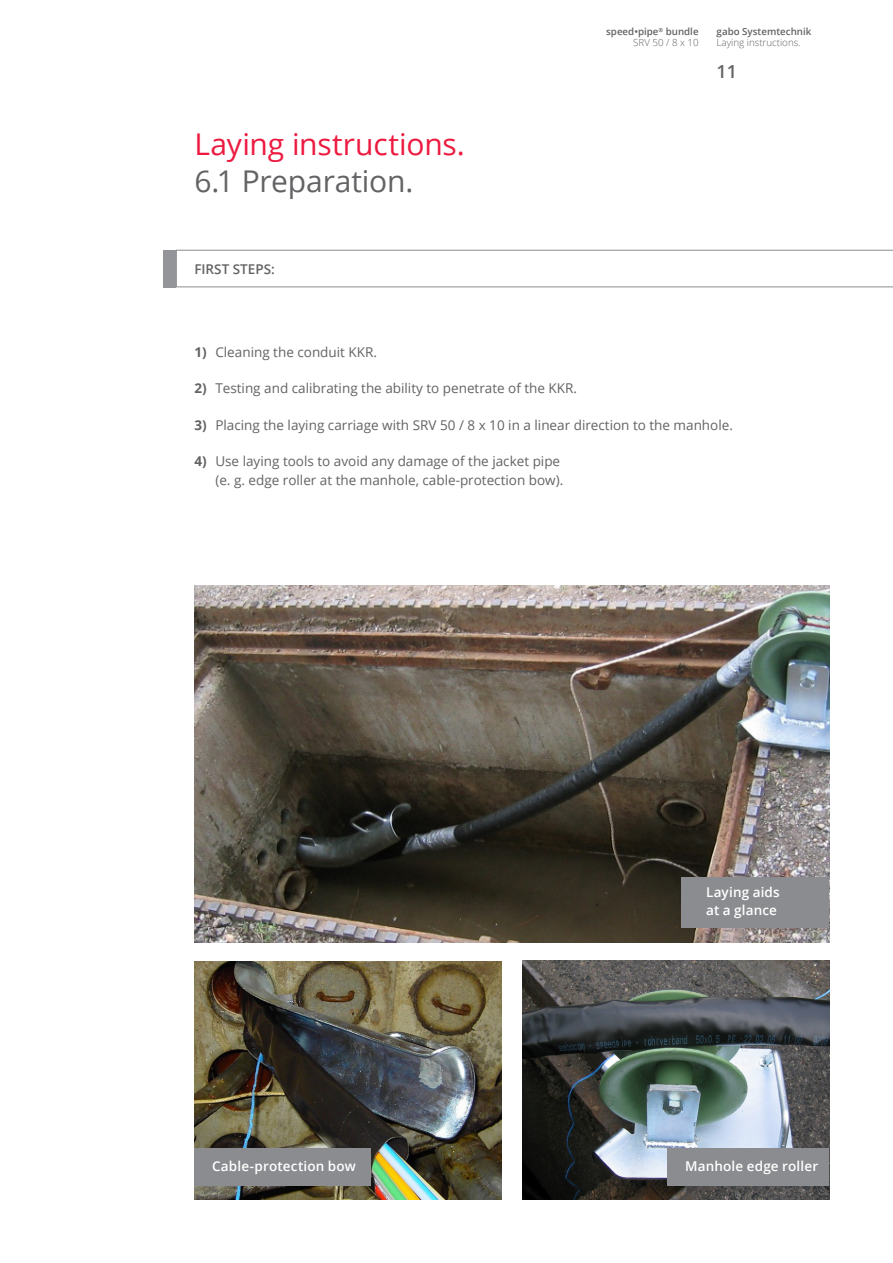
<style>
.page{position:relative;width:893px;height:1263px;background:#fff}
.page>*{position:absolute;margin:0;border:0;box-sizing:border-box;transform-origin:0 0}
.t1{font:30px "Open Sans";letter-spacing:-.005em;color:#ed1a40}
.t2{font:30px "Open Sans";letter-spacing:-.005em;color:#636366}
.t3{font:600 18px "Open Sans";color:#636366}
.t4{font:13.5px "Open Sans";color:#636366}
.t5{font:600 13.5px "Open Sans";letter-spacing:.01em;color:#fff}
.t6{font:600 13.5px "Open Sans";color:#636366}
.t7{font:600 9.75px/11.2px "Open Sans";color:#636366;text-align:right}
.t8{font:300 9.75px "Open Sans";color:#636366}
.s1{font-weight:300}
.s2{font-weight:700}
</style>
<div class="page">
<img style="left:194px;top:586px;width:635px;height:357px">
<img style="left:194px;top:961px;width:307px;height:238px">
<img style="left:522px;top:960px;width:307px;height:239px">
<div style="left:681px;top:877px;width:148px;height:50px;background:#8a8c8f"></div>
<div style="left:667px;top:1148px;width:162px;height:37px;background:#8a8c8f"></div>
<div style="left:194px;top:1148px;width:177px;height:37px;background:#8a8c8f"></div>
<svg style="left:176px;top:250px;width:717px;height:37px"></svg>
<div style="left:163px;top:250px;width:13px;height:37px;background:#939598"></div>
<p class="t1" style="left:194px;top:124px;width:272px">Laying instructions.</p>
<p class="t2" style="left:194px;top:160px;width:221px">6.1 Preparation.</p>
<p class="t6" style="left:194px;top:260px;width:82px">FIRST STEPS:</p>
<p class="t7" style="left:606px;top:26px;width:94px">speed•pipe<sup>®</sup> bundle<br><span class="s1">SRV 50 / 8 x 10</span></p>
<p class="t7" style="left:717px;top:26px;width:96px">gabo Systemtechnik</p>
<p class="t8" style="left:717px;top:36px;width:85px">Laying instructions.</p>
<h2 class="t3" style="left:717px;top:60px;width:22px">11</h2>
<p class="t4" style="left:194px;top:342px;width:184px"><span class="s2">1)</span> Cleaning the conduit KKR.</p>
<p class="t4" style="left:194px;top:379px;width:384px"><span class="s2">2)</span> Testing and calibrating the ability to penetrate of the KKR.</p>
<p class="t4" style="left:194px;top:416px;width:540px"><span class="s2">3)</span> Placing the laying carriage with SRV 50 / 8 x 10 in a linear direction to the manhole.</p>
<p class="t4" style="left:194px;top:452px;width:367px"><span class="s2">4)</span> Use laying tools to avoid any damage of the jacket pipe</p>
<p class="t4" style="left:215px;top:471px;width:350px">(e. g. edge roller at the manhole, cable-protection bow).</p>
<p class="t5" style="left:706px;top:882px;width:75px">Laying aids</p>
<p class="t5" style="left:706px;top:901px;width:72px">at a glance</p>
<p class="t5" style="left:212px;top:1157px;width:145px">Cable-protection bow</p>
<p class="t5" style="left:685px;top:1157px;width:134px">Manhole edge roller</p>
</div>
